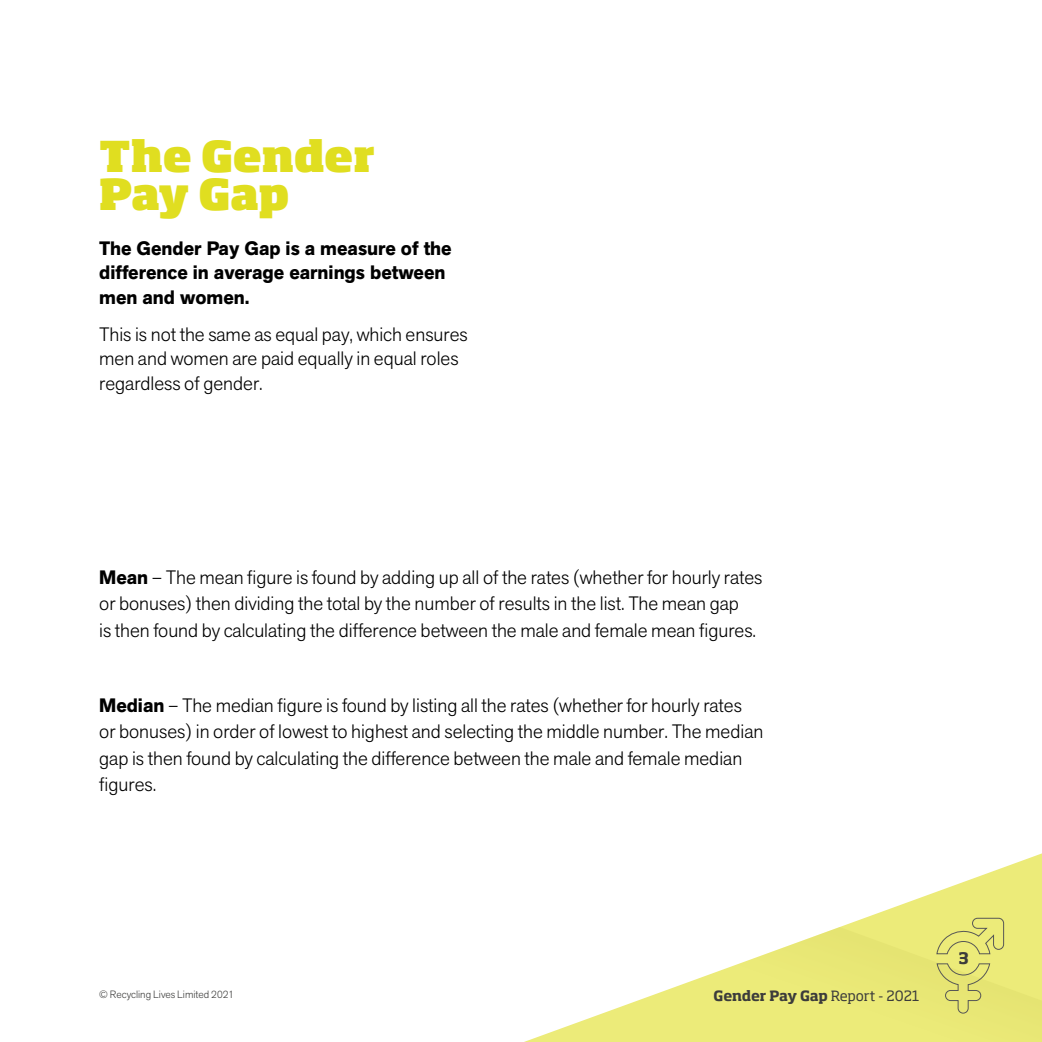
<style>
.page{position:relative;width:1042px;height:1042px;background:#fff}
.page>*{position:absolute;margin:0;border:0;box-sizing:border-box;transform-origin:0 0}
.Heading{font:800 42px/38.5px "Soho Std";letter-spacing:-.01em;color:#e0de20}
.Body{font:300 19.25px/26.2px "Akzid Grtsk Next";color:#000}
.Body-2{font:700 19.25px/24.5px "Akzid Grtsk Next";color:#000}
.t1{font:700 15.75px "Soho Std";color:#3c3c3b}
.t2{font:700 14px "Soho Std";letter-spacing:-.02em;color:#3c3c3b}
.t3{font:300 10.5px "Akzid Grtsk Next";color:#3c3c3b}
.s1{font-weight:700}
.s2{font-weight:400}
</style>
<div class="page">
<svg style="left:524px;top:853px;width:518px;height:189px"></svg>
<svg style="left:936px;top:917px;width:68px;height:37px;background:#dddc75"></svg>
<svg style="left:936px;top:963px;width:54px;height:50px;background:#dbda71"></svg>
<p class="Heading" style="left:99px;top:136px;width:277px">The Gender<br>Pay Gap</p>
<p class="Body-2" style="left:99px;top:236px;width:354px">The Gender Pay Gap is a measure of the difference in average earnings between men and women.</p>
<p class="Body" style="left:99px;top:321px;width:370px;line-height:24.5px">This is not the same as equal pay, which ensures men and women are paid equally in equal roles regardless of gender.</p>
<p class="Body" style="left:99px;top:564px;width:665px"><span class="s1">Mean</span> – The mean figure is found by adding up all of the rates (whether for hourly rates or bonuses) then dividing the total by the number of results in the list. The mean gap<br>is then found by calculating the difference between the male and female mean figures.</p>
<p class="Body" style="left:99px;top:692px;width:665px"><span class="s1">Median</span> – The median figure is found by listing all the rates (whether for hourly rates<br>or bonuses) in order of lowest to highest and selecting the middle number. The median gap is then found by calculating the difference between the male and female median figures.</p>
<p class="t3" style="left:99px;top:987px;width:136px">© Recycling Lives Limited 2021</p>
<p class="t2" style="left:713px;top:986px;width:208px">Gender Pay Gap <span class="s2">Report - 2021</span></p>
<p class="t1" style="left:958px;top:948px;width:12px">3</p>
</div>
